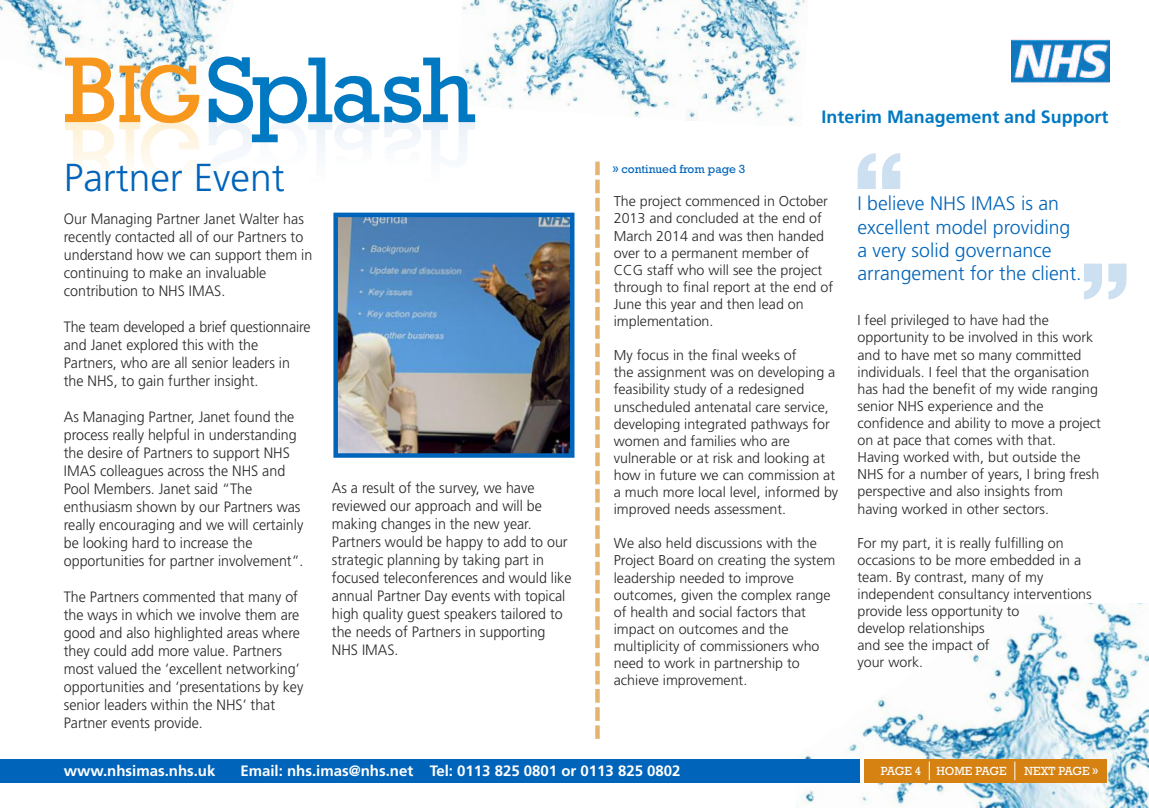
<style>
.page{position:relative;width:1149px;height:808px;background:#fff}
.page>*{position:absolute;margin:0;border:0;box-sizing:border-box;transform-origin:0 0}
.t1{font:900 99px "Helvetica";color:#cce0f1}
.t2{font:95.1px "Rockwell";letter-spacing:-.04em;color:#0079c2}
.t3{font:83.1px "Rockwell";color:#f7971d}
.t4{font:300 39px "Frutiger";color:#0064ba}
.t5{font:300 19.5px/23.4px "Frutiger";color:#0064ba}
.t6{font:700 17.85px "Frutiger";color:#0079c2}
.t7{font:300 15px/18px "Frutiger";color:#272627;scale:.95 1}
.t8{font:700 15px "Frutiger";color:#fff}
.t9{font:300 14.25px/17.1px "Frutiger";color:#272627}
.t10{font:12px "Rockwell";color:#fff}
.t11{font:12px "Rockwell";color:#0064ba}
.s1{font-size:95.1px}
</style>
<div class="page">
<img style="left:796px;top:603px;width:352px;height:205px">
<img style="left:0;top:0;width:228px;height:113px">
<img style="left:462px;top:0;width:344px;height:123px">
<img style="left:1011px;top:39px;width:98px;height:46px">
<div style="left:0;top:759px;width:859px;height:24px;background:#0064ba"></div>
<div style="left:863px;top:759px;width:243px;height:24px;background:#d58213"></div>
<svg style="left:1014px;top:761px;width:1px;height:19px"></svg>
<svg style="left:208px;top:102px;width:267px;height:50px"></svg>
<svg style="left:65px;top:121px;width:134px;height:50px"></svg>
<svg style="left:928px;top:761px;width:1px;height:19px"></svg>
<img style="left:338px;top:218px;width:231px;height:235px">
<div style="left:333px;top:213px;width:241px;height:245px;border:4px solid #0064ba"></div>
<svg style="left:595px;top:175px;width:4px;height:546px"></svg>
<svg style="left:595px;top:162px;width:4px;height:13px"></svg>
<svg style="left:595px;top:725px;width:4px;height:14px"></svg>
<h3 class="t3" style="left:63px;top:66px;width:142px"><span class="s1">B</span>IG</h3>
<h2 class="t2" style="left:205px;top:58px;width:271px">Splash</h2>
<h3 class="t4" style="left:64px;top:162px;width:222px">Partner Event</h3>
<p class="t7" style="left:64px;top:211px;width:263px">Our Managing Partner Janet Walter has recently contacted all of our Partners to understand how we can support them in continuing to make an invaluable contribution to NHS IMAS.</p>
<p class="t7" style="left:64px;top:319px;width:261px">The team developed a brief questionnaire and Janet explored this with the Partners, who are all senior leaders in the NHS, to gain further insight.</p>
<p class="t7" style="left:64px;top:409px;width:254px">As Managing Partner, Janet found the process really helpful in understanding the desire of Partners to support NHS IMAS colleagues across the NHS and Pool Members. Janet said “The enthusiasm shown by our Partners was really encouraging and we will certainly be looking hard to increase the opportunities for partner involvement”.</p>
<p class="t7" style="left:64px;top:589px;width:253px">The Partners commented that many of the ways in which we involve them are good and also highlighted areas where they could add more value. Partners most valued the ‘excellent networking’ opportunities and ‘presentations by key senior leaders within the NHS’ that Partner events provide.</p>
<p class="t7" style="left:332px;top:480px;width:253px">As a result of the survey, we have reviewed our approach and will be making changes in the new year.<br>Partners would be happy to add to our strategic planning by taking part in focused teleconferences and would like annual Partner Day events with topical high quality guest speakers tailored to the needs of Partners in supporting NHS IMAS.</p>
<p class="t11" style="left:612px;top:165px;width:134px">» continued from page 3</p>
<p class="t6" style="left:821px;top:110px;width:288px">Interim Management and Support</p>
<h1 class="t1" style="left:853px;top:155px;width:51px">“</h1>
<p class="t9" style="left:613px;top:194px;width:221px">The project commenced in October<br>2013 and concluded at the end of<br>March 2014 and was then handed over to a permanent member of<br>CCG staff who will see the project through to final report at the end of<br>June this year and then lead on implementation.</p>
<p class="t9" style="left:613px;top:348px;width:226px">My focus in the final weeks of<br>the assignment was on developing a feasibility study of a redesigned unscheduled antenatal care service, developing integrated pathways for women and families who are vulnerable or at risk and looking at how in future we can commission at a much more local level, informed by improved needs assessment.</p>
<p class="t9" style="left:613px;top:536px;width:223px">We also held discussions with the<br>Project Board on creating the system leadership needed to improve outcomes, given the complex range of health and social factors that impact on outcomes and the multiplicity of commissioners who need to work in partnership to achieve improvement.</p>
<h3 class="t5" style="left:857px;top:193px;width:225px">I believe NHS IMAS is an excellent model providing a very solid governance arrangement for the client.</h3>
<h1 class="t1" style="left:1080px;top:264px;width:51px">”</h1>
<p class="t9" style="left:857px;top:313px;width:245px">I feel privileged to have had the opportunity to be involved in this work and to have met so many committed individuals. I feel that the organisation has had the benefit of my wide ranging senior NHS experience and the confidence and ability to move a project on at pace that comes with that.<br>Having worked with, but outside the NHS for a number of years, I bring fresh perspective and also insights from having worked in other sectors.</p>
<p class="t9" style="left:857px;top:535px;width:236px">For my part, it is really fulfilling on occasions to be more embedded in a team. By contrast, many of my independent consultancy interventions provide less opportunity to<br>develop relationships<br>and see the impact of<br>your work.</p>
<p class="t8" style="left:64px;top:765px;width:153px">www.nhsimas.nhs.uk</p>
<p class="t8" style="left:240px;top:765px;width:441px">Email: nhs.imas@nhs.net Tel: 0113 825 0801 or 0113 825 0802</p>
<p class="t10" style="left:880px;top:767px;width:42px">PAGE 4</p>
<p class="t10" style="left:936px;top:767px;width:72px">HOME PAGE</p>
<p class="t10" style="left:1024px;top:767px;width:75px">NEXT PAGE »</p>
</div>
